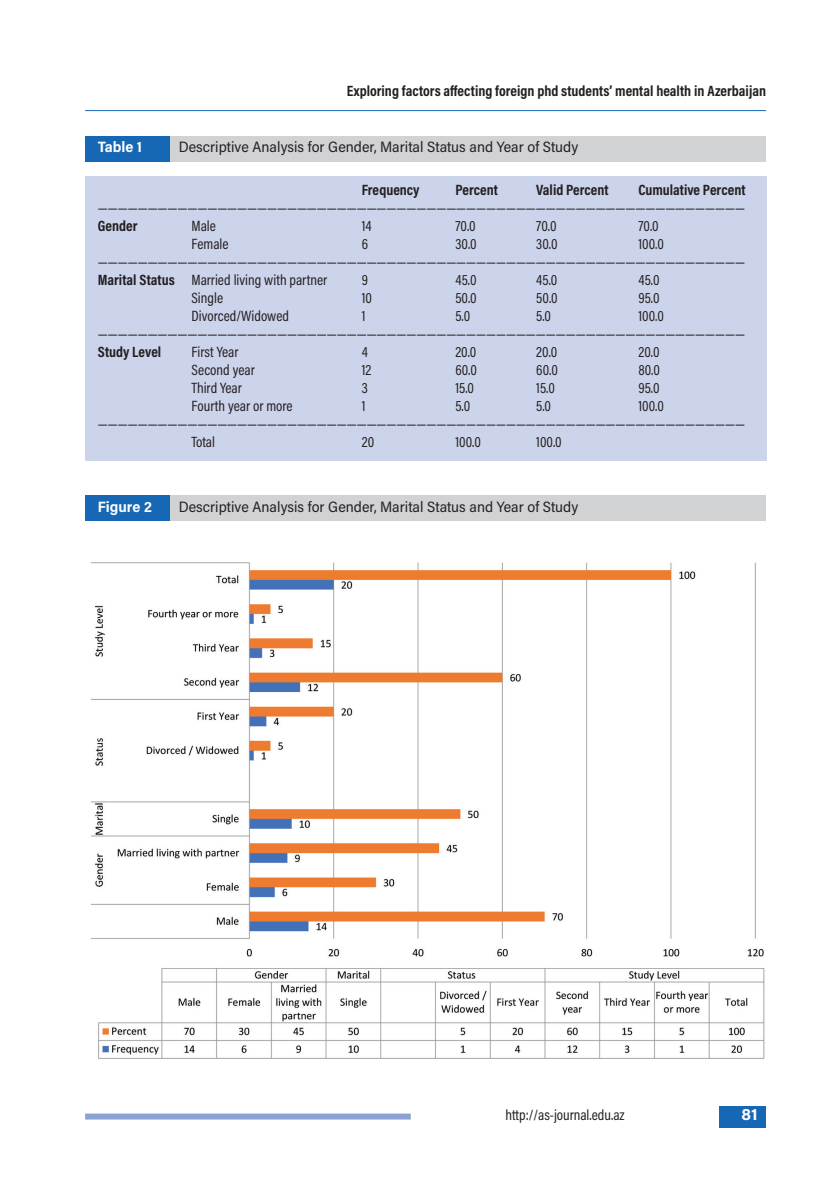
<style>
.page{position:relative;width:830px;height:1191px;background:#fff}
.page>*{position:absolute;margin:0;border:0;box-sizing:border-box;transform-origin:0 0}
.t1{font:700 16.5px "Acumin Pro";color:#fff}
.t2{font:15px/18px "Acumin Pro Cond";color:#231f20}
.t3{font:700 15px "Acumin Pro Cond";color:#231f20}
.t4{font:15px "Acumin Pro Semi Cond";color:#231f20}
.t5{font:700 15px "Acumin Pro Semi Cond";color:#fff}
.s1{font-weight:700}
</style>
<div class="page">
<hr style="left:85px;top:110px;width:680px;height:1px;background:#1768b4">
<div style="left:719px;top:1106px;width:46px;height:21px;background:#1768b4"></div>
<div style="left:85px;top:1113px;width:325px;height:6px;background:#8ca2d2"></div>
<div style="left:85px;top:136px;width:85px;height:26px;background:#1768b4"></div>
<div style="left:170px;top:136px;width:595px;height:26px;background:#d1d2d4"></div>
<div style="left:85px;top:176px;width:680px;height:285px;background:#ccd4eb"></div>
<div style="left:85px;top:495px;width:85px;height:26px;background:#1768b4"></div>
<div style="left:170px;top:495px;width:595px;height:26px;background:#d1d2d4"></div>
<img style="left:91px;top:562px;width:674px;height:497px">
<p class="t3" style="left:346px;top:85px;width:420px">Exploring factors affecting foreign phd students’ mental health in Azerbaijan</p>
<p class="t5" style="left:98px;top:141px;width:45px">Table 1</p>
<p class="t4" style="left:179px;top:141px;width:401px">Descriptive Analysis for Gender, Marital Status and Year of Study</p>
<p class="t3" style="left:361px;top:184px;width:59px">Frequency</p>
<p class="t3" style="left:455px;top:184px;width:44px">Percent</p>
<p class="t3" style="left:536px;top:184px;width:74px">Valid Percent</p>
<p class="t3" style="left:638px;top:184px;width:108px">Cumulative Percent</p>
<p class="t2" style="left:98px;top:200px;width:648px">—————————————————————————————————————————————————————————————————</p>
<p class="t3" style="left:98px;top:220px;width:41px">Gender</p>
<p class="t2" style="left:191px;top:218px;width:26px">Male</p>
<p class="t2" style="left:361px;top:218px;width:11px">14</p>
<p class="t2" style="left:455px;top:218px;width:22px">70.0</p>
<p class="t2" style="left:536px;top:218px;width:22px">70.0</p>
<p class="t2" style="left:638px;top:218px;width:22px">70.0</p>
<p class="t2" style="left:191px;top:236px;width:39px">Female</p>
<p class="t2" style="left:361px;top:236px;width:8px">6</p>
<p class="t2" style="left:455px;top:236px;width:23px">30.0</p>
<p class="t2" style="left:536px;top:236px;width:23px">30.0</p>
<p class="t2" style="left:98px;top:236px;width:648px;text-indent:540px">100.0 —————————————————————————————————————————————————————————————————<br><span class="s1">Marital Status</span> Married living with partner</p>
<p class="t2" style="left:361px;top:272px;width:8px">9</p>
<p class="t2" style="left:455px;top:272px;width:23px">45.0</p>
<p class="t2" style="left:536px;top:272px;width:23px">45.0</p>
<p class="t2" style="left:638px;top:272px;width:23px">45.0</p>
<p class="t2" style="left:191px;top:290px;width:33px">Single</p>
<p class="t2" style="left:361px;top:290px;width:12px">10</p>
<p class="t2" style="left:455px;top:290px;width:23px">50.0</p>
<p class="t2" style="left:536px;top:290px;width:23px">50.0</p>
<p class="t2" style="left:638px;top:290px;width:23px">95.0</p>
<p class="t2" style="left:191px;top:308px;width:99px">Divorced/Widowed</p>
<p class="t2" style="left:361px;top:308px;width:5px">1</p>
<p class="t2" style="left:455px;top:308px;width:16px">5.0</p>
<p class="t2" style="left:536px;top:308px;width:16px">5.0</p>
<p class="t2" style="left:98px;top:308px;width:648px;text-indent:540px">100.0 —————————————————————————————————————————————————————————————————</p>
<p class="t3" style="left:98px;top:346px;width:65px">Study Level</p>
<p class="t2" style="left:191px;top:344px;width:48px">First Year</p>
<p class="t2" style="left:361px;top:344px;width:8px">4</p>
<p class="t2" style="left:455px;top:344px;width:23px">20.0</p>
<p class="t2" style="left:536px;top:344px;width:23px">20.0</p>
<p class="t2" style="left:638px;top:344px;width:23px">20.0</p>
<p class="t2" style="left:191px;top:362px;width:65px">Second year</p>
<p class="t2" style="left:361px;top:362px;width:11px">12</p>
<p class="t2" style="left:455px;top:362px;width:23px">60.0</p>
<p class="t2" style="left:536px;top:362px;width:23px">60.0</p>
<p class="t2" style="left:638px;top:362px;width:23px">80.0</p>
<p class="t2" style="left:191px;top:380px;width:52px">Third Year</p>
<p class="t2" style="left:361px;top:380px;width:7px">3</p>
<p class="t2" style="left:455px;top:380px;width:20px">15.0</p>
<p class="t2" style="left:536px;top:380px;width:20px">15.0</p>
<p class="t2" style="left:638px;top:380px;width:23px">95.0</p>
<p class="t2" style="left:191px;top:398px;width:103px">Fourth year or more</p>
<p class="t2" style="left:361px;top:398px;width:5px">1</p>
<p class="t2" style="left:455px;top:398px;width:16px">5.0</p>
<p class="t2" style="left:536px;top:398px;width:16px">5.0</p>
<p class="t2" style="left:638px;top:398px;width:27px">100.0</p>
<p class="t2" style="left:98px;top:416px;width:648px">—————————————————————————————————————————————————————————————————</p>
<p class="t2" style="left:191px;top:434px;width:25px">Total</p>
<p class="t2" style="left:361px;top:434px;width:14px">20</p>
<p class="t2" style="left:455px;top:434px;width:27px">100.0</p>
<p class="t2" style="left:536px;top:434px;width:27px">100.0</p>
<p class="t5" style="left:98px;top:501px;width:55px">Figure 2</p>
<p class="t4" style="left:179px;top:501px;width:401px">Descriptive Analysis for Gender, Marital Status and Year of Study</p>
<p class="t2" style="left:505px;top:1107px;width:120px">http://as-journal.edu.az</p>
<p class="t1" style="left:741px;top:1108px;width:18px">81</p>
</div>
